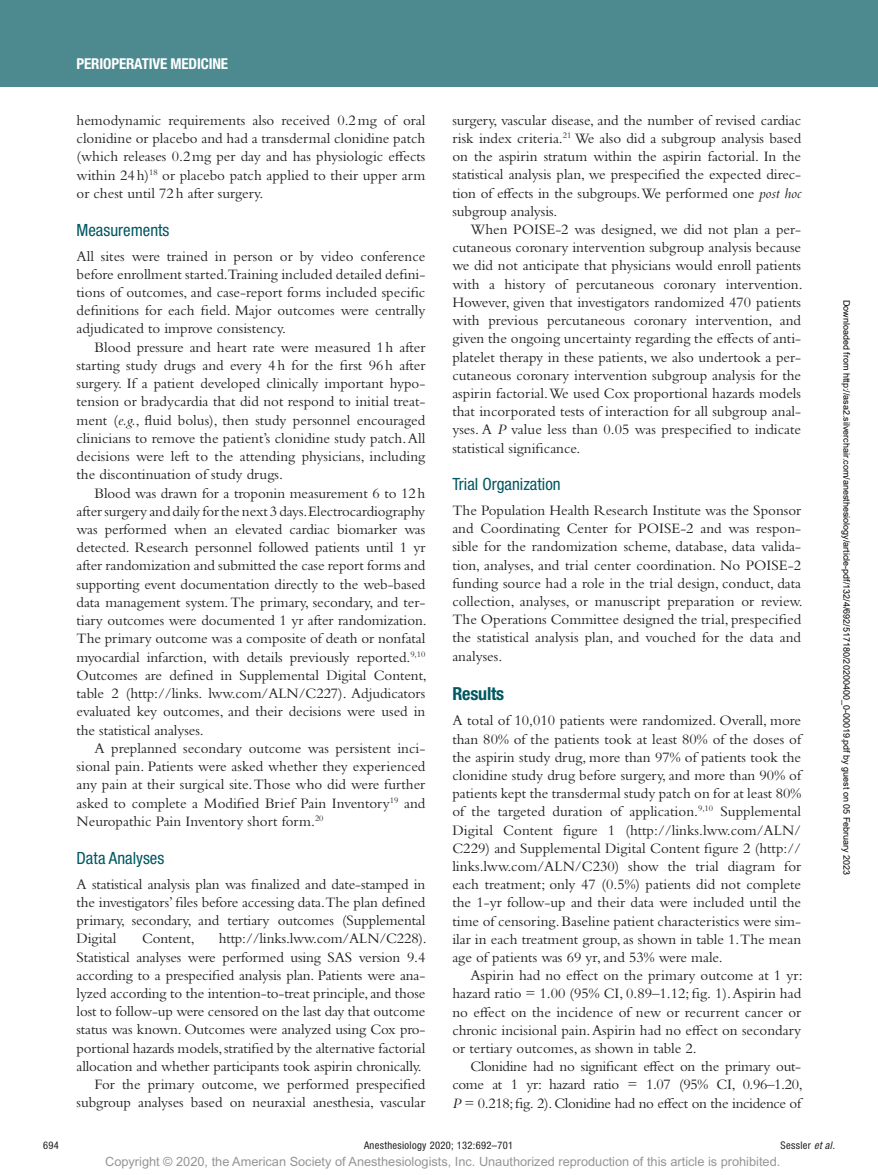
<style>
.page{position:relative;width:878px;height:1175px;background:#fff}
.page>*{position:absolute;margin:0;border:0;box-sizing:border-box;transform-origin:0 0}
.t1{font:700 condensed 18px "Helvetica Neue LT Std";color:#005861}
.t2{font:condensed 16.8px "Helvetica Neue LT Std";color:#005861}
.t3{font:15px/18.1px "Bembo Std";letter-spacing:-.005em;color:#231f20;text-align:justify}
.t4{font:700 condensed 15px "Helvetica Neue LT Std";letter-spacing:-.01em;color:#fff}
.t5{font:12.75px "Arial MT Std";color:#939598}
.t6{font:condensed 10.5px "Helvetica Neue LT Std";letter-spacing:.03em;color:#231f20}
.t7{font:9px "Arial";color:#000}
.s1{font-style:italic}
</style>
<div class="page">
<div style="left:0;top:0;width:878px;height:86px;background:#4d8a90"></div>
<p class="t4" style="left:77px;top:54px;width:153px">PERIOPERATIVE MEDICINE</p>
<p class="t3" style="left:77px;top:111px;width:350px">hemodynamic requirements also received 0.2mg of oral clonidine or placebo and had a transdermal clonidine patch (which releases 0.2mg per day and has physiologic effects within 24h)<sup>18</sup> or placebo patch applied to their upper arm or chest until 72h after surgery.</p>
<p class="t2" style="left:77px;top:220px;width:94px">Measurements</p>
<p class="t3" style="left:77px;top:246px;width:350px">All sites were trained in person or by video conference before enrollment started.Training included detailed defini&shy;tions of outcomes, and case-report forms included specific definitions for each field. Major outcomes were centrally adjudicated to improve consistency.</p>
<p class="t3" style="left:77px;top:337px;width:350px;text-indent:18px">Blood pressure and heart rate were measured 1h after starting study drugs and every 4h for the first 96h after surgery. If a patient developed clinically important hypo&shy;tension or bradycardia that did not respond to initial treat&shy;ment (<span class="s1">e.g.</span>, fluid bolus), then study personnel encouraged clinicians to remove the patient’s clonidine study patch. All decisions were left to the attending physicians, including the discontinuation of study drugs.</p>
<p class="t3" style="left:77px;top:483px;width:352px;text-indent:18px">Blood was drawn for a troponin measurement 6 to 12h after surgery and daily for the next 3 days.Electrocardiography was performed when an elevated cardiac biomarker was detected. Research personnel followed patients until 1 yr after randomization and submitted the case report forms and supporting event documentation directly to the web-based data management system. The primary, secondary, and ter&shy;tiary outcomes were documented 1 yr after randomization.<br>The primary outcome was a composite of death or nonfatal myocardial infarction, with details previously reported.<sup>9,10<br></sup>Outcomes are defined in Supplemental Digital Content, table 2 (http://links. lww.com/ALN/C227). Adjudicators evaluated key outcomes, and their decisions were used in the statistical analyses.</p>
<p class="t3" style="left:77px;top:738px;width:350px;text-indent:18px">A preplanned secondary outcome was persistent inci&shy;sional pain. Patients were asked whether they experienced any pain at their surgical site. Those who did were further asked to complete a Modified Brief Pain Inventory<sup>19</sup> and Neuropathic Pain Inventory short form.<sup>20</sup></p>
<p class="t2" style="left:77px;top:848px;width:89px">Data Analyses</p>
<p class="t3" style="left:77px;top:874px;width:350px">A statistical analysis plan was finalized and date-stamped in the investigators’ files before accessing data.The plan defined primary, secondary, and tertiary outcomes (Supplemental Digital</p>
<p class="t3" style="left:142px;top:929px;width:54px">Content,</p>
<p class="t3" style="left:219px;top:929px;width:209px">http://links.lww.com/ALN/C228).</p>
<p class="t3" style="left:77px;top:947px;width:350px">Statistical analyses were performed using SAS version 9.4</p>
<p class="t3" style="left:77px;top:965px;width:350px">according to a prespecified analysis plan. Patients were ana-</p>
<p class="t3" style="left:77px;top:984px;width:350px">lyzed according to the intention-to-treat principle, and those</p>
<p class="t3" style="left:77px;top:1002px;width:350px">lost to follow-up were censored on the last day that outcome</p>
<p class="t3" style="left:77px;top:1020px;width:350px">status was known. Outcomes were analyzed using Cox pro-</p>
<p class="t3" style="left:77px;top:1038px;width:350px">portional hazards models, stratified by the alternative factorial</p>
<p class="t3" style="left:77px;top:1056px;width:347px">allocation and whether participants took aspirin chronically.</p>
<p class="t3" style="left:95px;top:1075px;width:332px">For the primary outcome, we performed prespecified</p>
<p class="t3" style="left:77px;top:1093px;width:350px">subgroup analyses based on neuraxial anesthesia, vascular</p>
<p class="t3" style="left:452px;top:111px;width:350px">surgery, vascular disease, and the number of revised cardiac risk index criteria.<sup>21</sup> We also did a subgroup analysis based on the aspirin stratum within the aspirin factorial. In the statistical analysis plan, we prespecified the expected direc&shy;tion of effects in the subgroups. We performed one <span class="s1">post hoc </span>subgroup analysis.</p>
<p class="t3" style="left:452px;top:220px;width:352px;text-indent:18px">When POISE-2 was designed, we did not plan a per&shy;cutaneous coronary intervention subgroup analysis because we did not anticipate that physicians would enroll patients with a history of percutaneous coronary intervention.<br>However, given that investigators randomized 470 patients with previous percutaneous coronary intervention, and given the ongoing uncertainty regarding the effects of anti&shy;platelet therapy in these patients, we also undertook a per&shy;cutaneous coronary intervention subgroup analysis for the aspirin factorial. We used Cox proportional hazards models that incorporated tests of interaction for all subgroup anal&shy;yses. A <span class="s1">P</span> value less than 0.05 was prespecified to indicate statistical significance.</p>
<p class="t2" style="left:452px;top:474px;width:110px">Trial Organization</p>
<p class="t3" style="left:452px;top:501px;width:352px">The Population Health Research Institute was the Sponsor and Coordinating Center for POISE-2 and was respon&shy;sible for the randomization scheme, database, data valida&shy;tion, analyses, and trial center coordination. No POISE-2 funding source had a role in the trial design, conduct, data collection, analyses, or manuscript preparation or review.<br>The Operations Committee designed the trial, prespecified the statistical analysis plan, and vouched for the data and analyses.</p>
<p class="t1" style="left:452px;top:683px;width:53px">RESULTS</p>
<p class="t3" style="left:452px;top:711px;width:350px">A total of 10,010 patients were randomized. Overall, more than 80% of the patients took at least 80% of the doses of the aspirin study drug, more than 97% of patients took the clonidine study drug before surgery, and more than 90% of patients kept the transdermal study patch on for at least 80% of the targeted duration of application.<sup>9,10</sup> Supplemental Digital Content figure 1 (http://links.lww.com/ALN/ C229) and Supplemental Digital Content figure 2 (http:// links.lww.com/ALN/C230) show the trial diagram for each treatment; only 47 (0.5%) patients did not complete the 1-yr follow-up and their data were included until the time of censoring. Baseline patient characteristics were sim&shy;ilar in each treatment group, as shown in table 1.The mean age of patients was 69 yr, and 53% were male.</p>
<p class="t3" style="left:452px;top:966px;width:352px;text-indent:18px">Aspirin had no effect on the primary outcome at 1 yr: hazard ratio = 1.00 (95% CI, 0.89–1.12; fig. 1). Aspirin had no effect on the incidence of new or recurrent cancer or chronic incisional pain. Aspirin had no effect on secondary or tertiary outcomes, as shown in table 2.</p>
<p class="t3" style="left:452px;top:1057px;width:352px;text-indent:18px">Clonidine had no significant effect on the primary out&shy;come at 1 yr: hazard ratio = 1.07 (95% CI, 0.96–1.20, <span class="s1">P</span> = 0.218; fig. 2). Clonidine had no effect on the incidence of</p>
<p class="t7" style="left:850px;top:300px;width:577px;rotate:90deg">Downloaded from http://asa2.silverchair.com/anesthesiology/article-pdf/132/4/692/517180/20200400_0-00019.pdf by guest on 05 February 2023</p>
<p class="t6" style="left:43px;top:1139px;width:17px">694</p>
<p class="t6" style="left:364px;top:1139px;width:151px">Anesthesiology 2020; 132:692–701</p>
<p class="t6" style="left:780px;top:1139px;width:56px">Sessler <span class="s1">et al.</span></p>
<p class="t5" style="left:105px;top:1154px;width:676px">Copyright © 2020, the American Society of Anesthesiologists, Inc. Unauthorized reproduction of this article is prohibited.</p>
</div>
